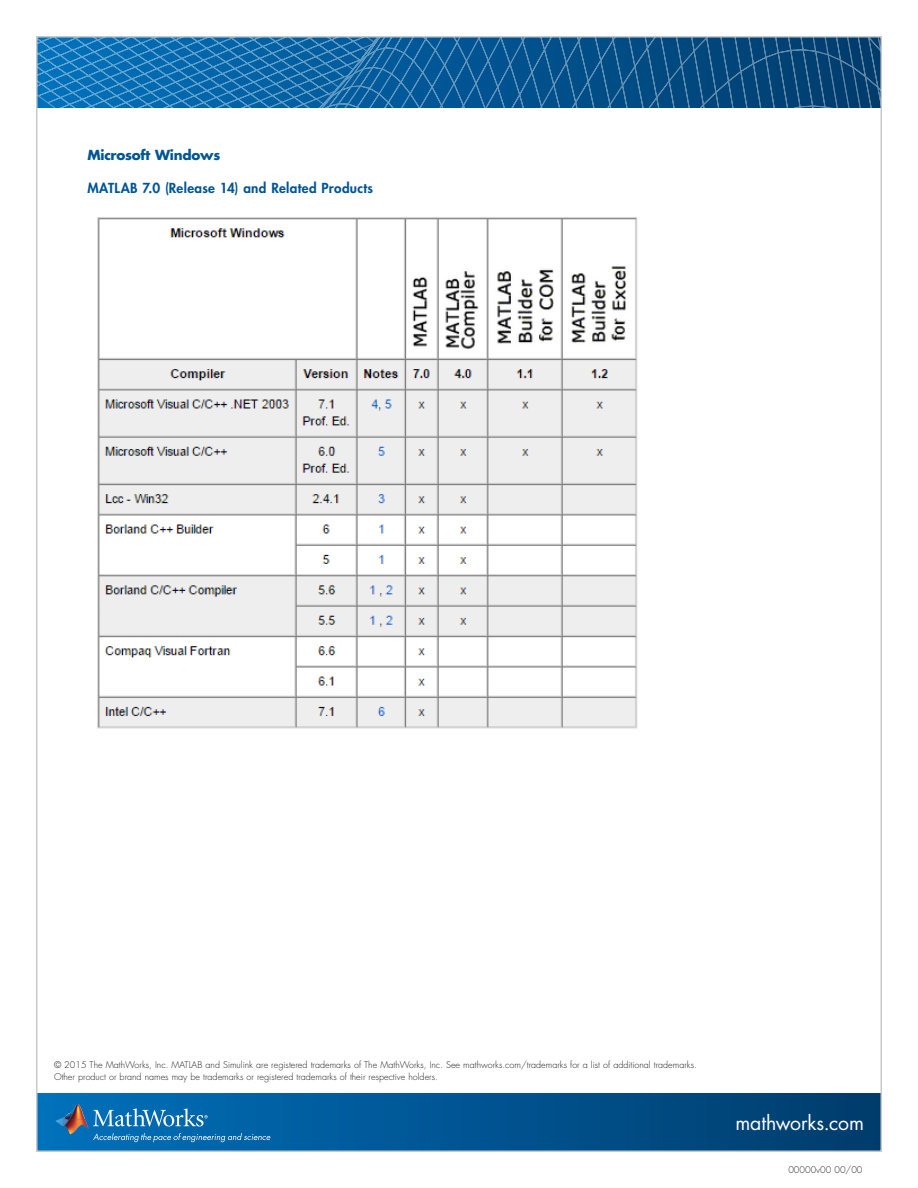
<style>
.page{position:relative;width:918px;height:1188px;background:#fff}
.page>*{position:absolute;margin:0;border:0;box-sizing:border-box;transform-origin:0 0}
.t1{font:19.5px "Futura Std";letter-spacing:-.005em;color:#fff}
.Body_-_Subhead{font:800 13.5px "Futura Std";letter-spacing:.025em;color:#005594}
.Subhead{font:700 13.5px "Futura Std";letter-spacing:-.015em;color:#005594}
.t2{font:300 9px/11.2px "Futura Std";color:#231f20}
</style>
<div class="page">
<div style="left:37px;top:1094px;width:844px;height:57px;background:linear-gradient(to right,#0070bb,#003b6c)"></div>
<svg style="left:39px;top:39px;width:384px;height:69px;background:#1873b0"></svg>
<svg style="left:423px;top:39px;width:25px;height:69px;background:#0e5f9b"></svg>
<svg style="left:448px;top:39px;width:16px;height:69px"></svg>
<svg style="left:464px;top:39px;width:415px;height:69px;background:#0d5286"></svg>
<img style="left:64px;top:1104px;width:21px;height:15px">
<svg style="left:56px;top:1118px;width:8px;height:8px"></svg>
<img style="left:64px;top:1119px;width:25px;height:15px">
<svg style="left:93px;top:1133px;width:177px;height:9px;background:#2d82bb"></svg>
<svg style="left:93px;top:1108px;width:115px;height:19px;background:#3e8ec3"></svg>
<img style="left:97px;top:217px;width:541px;height:512px">
<p class="Subhead" style="left:87px;top:146px;width:135px">Microsoft Windows</p>
<p class="Body_-_Subhead" style="left:87px;top:180px;width:287px">MATLAB 7.0 (Release 14) and Related Products</p>
<p class="t2" style="left:54px;top:1060px;width:644px">© 2015 The MathWorks, Inc. MATLAB and Simulink are registered trademarks of The MathWorks, Inc. See mathworks.com/trademarks for a list of additional trademarks.<br>Other product or brand names may be trademarks or registered trademarks of their respective holders.</p>
<h1 class="t1" style="left:735px;top:1110px;width:130px">mathworks.com</h1>
<p class="t2" style="left:788px;top:1165px;width:76px">00000v00 00/00</p>
</div>
